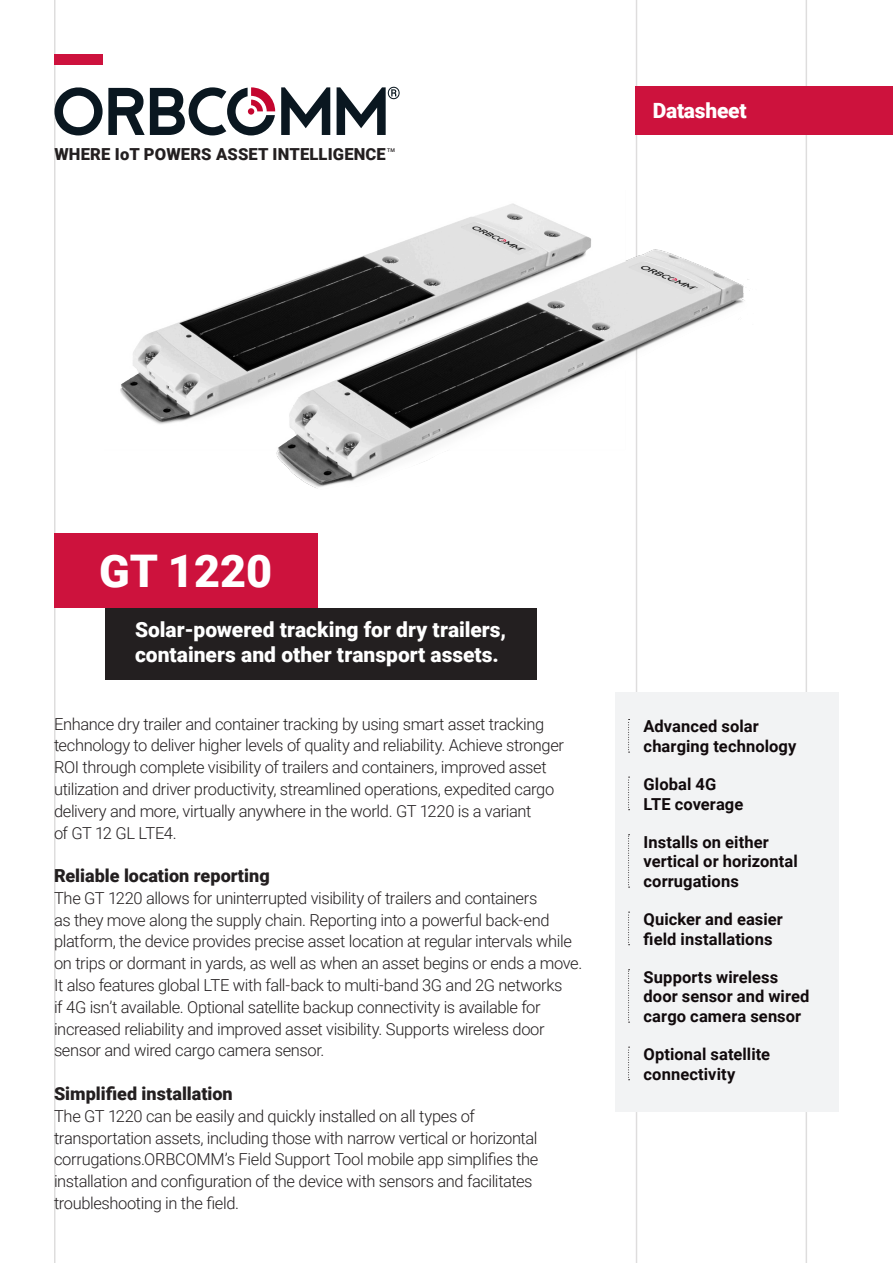
<style>
.page{position:relative;width:893px;height:1263px;background:#fff}
.page>*{position:absolute;margin:0;border:0;box-sizing:border-box;transform-origin:0 0}
.Red_Box_-_Title{font:900 45px "Roboto";color:#fff}
.Black_Box_-_Title{font:900 21px/25.2px "Roboto";color:#fff}
.Doc_Type{font:900 21px "Roboto";letter-spacing:-.01em;color:#fff}
.Subhead_-_Body{font:900 18px "Roboto";color:#231f20}
.Body{font:300 16.5px/21.8px "Roboto";letter-spacing:-.025em;color:#231f20}
.Features_-_1_Column_-_Text{font:700 16.5px/19.8px "Roboto";letter-spacing:.005em;color:#110a0c}
.t1{font:900 16.5px "Roboto";letter-spacing:.01em;color:#231f20}
.t2{font:500 5.25px "Roboto";color:#231f20}
</style>
<div class="page">
<hr style="left:54px;top:0;width:2px;height:1263px;background:#231f20">
<hr style="left:636px;top:0;width:1px;height:1263px;background:#231f20">
<hr style="left:806px;top:0;width:1px;height:1263px;background:#231f20">
<div style="left:54px;top:54px;width:48px;height:10px;background:#cd123d"></div>
<svg style="left:281px;top:87px;width:49px;height:48px"></svg>
<svg style="left:54px;top:87px;width:221px;height:48px"></svg>
<svg style="left:337px;top:87px;width:63px;height:48px"></svg>
<img style="left:120px;top:190px;width:629px;height:311px">
<div style="left:54px;top:534px;width:263px;height:74px;background:#cd123d"></div>
<div style="left:105px;top:608px;width:431px;height:71px;background:#231f20"></div>
<div style="left:615px;top:692px;width:224px;height:419px;background:#f2f3f4"></div>
<svg style="left:628px;top:719px;width:2px;height:34px"></svg>
<svg style="left:628px;top:777px;width:2px;height:33px"></svg>
<svg style="left:628px;top:834px;width:2px;height:54px"></svg>
<svg style="left:628px;top:912px;width:2px;height:33px"></svg>
<svg style="left:628px;top:969px;width:2px;height:54px"></svg>
<svg style="left:628px;top:1047px;width:2px;height:33px"></svg>
<div style="left:636px;top:86px;width:257px;height:49px;background:#cd123d"></div>
<p class="t1" style="left:54px;top:142px;width:333px">WHERE IoT POWERS ASSET INTELLIGENCE</p>
<p class="t2" style="left:387px;top:146px;width:9px">TM</p>
<p class="Doc_Type" style="left:653px;top:96px;width:96px">Datasheet</p>
<p class="Red_Box_-_Title" style="left:99px;top:539px;width:175px">GT 1220</p>
<p class="Black_Box_-_Title" style="left:135px;top:616px;width:373px">Solar-powered tracking for dry trailers, containers and other transport assets.</p>
<p class="Body" style="left:54px;top:712px;width:512px">Enhance dry trailer and container tracking by using smart asset tracking technology to deliver higher levels of quality and reliability. Achieve stronger ROI through complete visibility of trailers and containers, improved asset utilization and driver productivity, streamlined operations, expedited cargo delivery and more, virtually anywhere in the world. GT 1220 is a variant<br>of GT 12 GL LTE4.</p>
<p class="Subhead_-_Body" style="left:54px;top:863px;width:217px">Reliable location reporting</p>
<p class="Body" style="left:54px;top:886px;width:530px">The GT 1220 allows for uninterrupted visibility of trailers and containers<br>as they move along the supply chain. Reporting into a powerful back-end platform, the device provides precise asset location at regular intervals while on trips or dormant in yards, as well as when an asset begins or ends a move.<br>It also features global LTE with fall-back to multi-band 3G and 2G networks<br>if 4G isn’t available. Optional satellite backup connectivity is available for increased reliability and improved asset visibility. Supports wireless door sensor and wired cargo camera sensor.</p>
<p class="Subhead_-_Body" style="left:54px;top:1081px;width:180px">Simplified installation</p>
<p class="Body" style="left:54px;top:1104px;width:486px">The GT 1220 can be easily and quickly installed on all types of transportation assets, including those with narrow vertical or horizontal corrugations.ORBCOMM’s Field Support Tool mobile app simplifies the installation and configuration of the device with sensors and facilitates troubleshooting in the field.</p>
<p class="Features_-_1_Column_-_Text" style="left:644px;top:716px;width:154px">Advanced solar charging technology</p>
<p class="Features_-_1_Column_-_Text" style="left:644px;top:773px;width:101px">Global 4G<br>LTE coverage</p>
<p class="Features_-_1_Column_-_Text" style="left:644px;top:831px;width:156px">Installs on either vertical or horizontal corrugations</p>
<p class="Features_-_1_Column_-_Text" style="left:644px;top:908px;width:141px">Quicker and easier field installations</p>
<p class="Features_-_1_Column_-_Text" style="left:644px;top:966px;width:167px">Supports wireless door sensor and wired cargo camera sensor</p>
<p class="Features_-_1_Column_-_Text" style="left:644px;top:1043px;width:128px">Optional satellite connectivity</p>
</div>
